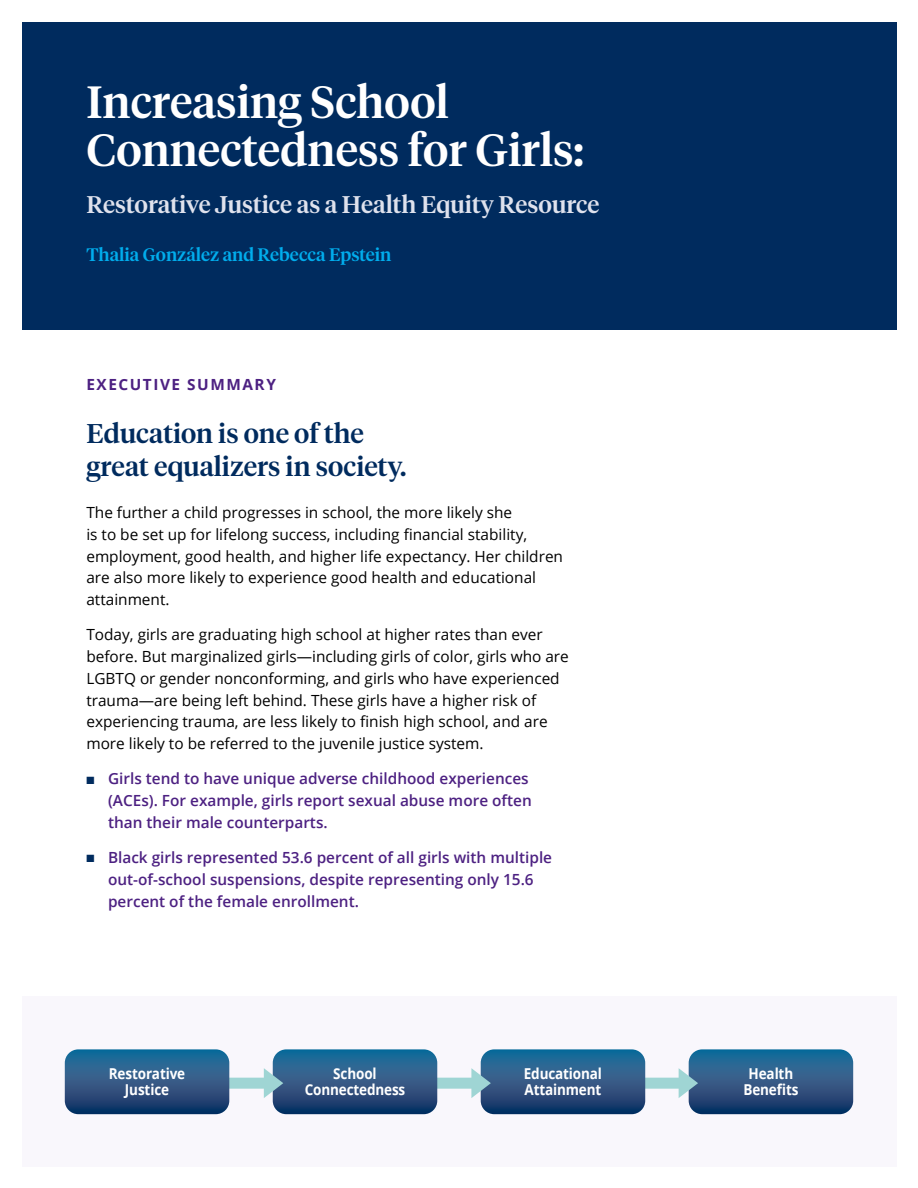
<style>
.page{position:relative;width:918px;height:1188px;background:#fff}
.page>*{position:absolute;margin:0;border:0;box-sizing:border-box;transform-origin:0 0}
.t1{font:500 45px/48px "Tiempos Headline";color:#fff}
.t2{font:500 27px/33px "Tiempos Headline";color:#002b5e}
.t3{font:500 24px "Tiempos Headline";color:#dfe2ed}
.t4{font:500 18px "Tiempos Headline";color:#00aded}
.t5{font:15.3px/21.8px "Open Sans";color:#000}
.t6{font:600 15.3px/21.8px "Open Sans";color:#4d2182}
.t7{font:700 15.3px "Open Sans";letter-spacing:.1em;color:#4d2182}
.t8{font:700 15px/16.5px "Open Sans";letter-spacing:-.01em;color:#fff;text-align:center;scale:.9 1}
.s1{color:#002b5e}
</style>
<div class="page">
<div style="left:22px;top:996px;width:874px;height:170px;background:#f9f7fc"></div>
<div style="left:22px;top:22px;width:874px;height:307px;background:#002b5e"></div>
<svg style="left:65px;top:1049px;width:788px;height:65px;background:#497298"></svg>
<h1 class="t1" style="left:86px;top:76px;width:499px">Increasing School<br>Connectedness for Girls:</h1>
<h3 class="t3" style="left:86px;top:188px;width:514px">Restorative Justice as a Health Equity Resource</h3>
<p class="t4" style="left:86px;top:242px;width:307px">Thalia González and Rebecca Epstein</p>
<p class="t7" style="left:86px;top:373px;width:191px">EXECUTIVE SUMMARY</p>
<h2 class="t2" style="left:86px;top:416px;width:322px">Education is one of the great equalizers in society.</h2>
<p class="t5" style="left:86px;top:501px;width:478px">The further a child progresses in school, the more likely she<br>is to be set up for lifelong success, including financial stability, employment, good health, and higher life expectancy. Her children are also more likely to experience good health and educational attainment.</p>
<p class="t5" style="left:86px;top:623px;width:484px">Today, girls are graduating high school at higher rates than ever before. But marginalized girls—including girls of color, girls who are LGBTQ or gender nonconforming, and girls who have experienced trauma—are being left behind. These girls have a higher risk of experiencing trauma, are less likely to finish high school, and are more likely to be referred to the juvenile justice system.</p>
<p class="t6" style="left:108px;top:768px;width:425px;text-indent:-22px"><span class="s1">■</span> Girls tend to have unique adverse childhood experiences (ACEs). For example, girls report sexual abuse more often than their male counterparts.</p>
<p class="t6" style="left:108px;top:846px;width:446px;text-indent:-22px"><span class="s1">■</span> Black girls represented 53.6 percent of all girls with multiple out-of-school suspensions, despite representing only 15.6 percent of the female enrollment.</p>
<p class="t8" style="left:109px;top:1064px;width:86px">Restorative<br>Justice</p>
<p class="t8" style="left:305px;top:1064px;width:113px">School<br>Connectedness</p>
<p class="t8" style="left:524px;top:1064px;width:88px;text-align:left">Educational<br>Attainment</p>
<p class="t8" style="left:743px;top:1064px;width:63px">Health<br>Benefits</p>
</div>
